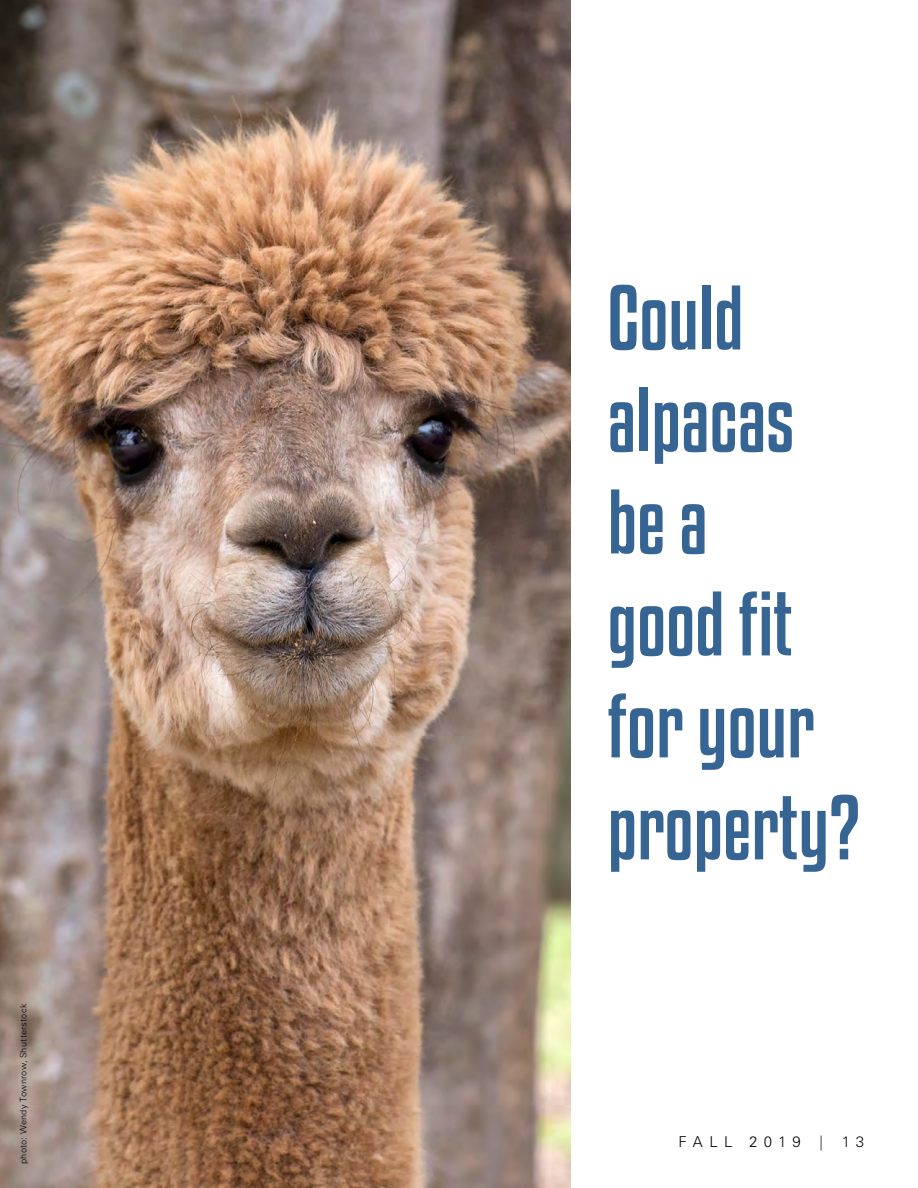
<style>
.page{position:relative;width:918px;height:1188px;background:#fff}
.page>*{position:absolute;margin:0;border:0;box-sizing:border-box;transform-origin:0 0}
.t1{font:81px/102px "Kenyan Coffee Rg";color:#366593}
.t2{font:300 15px "Zurich BT";letter-spacing:.405em;color:#000}
.photo_credit{font:300 9px "Zurich BT";letter-spacing:.03em;color:#000}
</style>
<div class="page">
<img style="left:0;top:0;width:571px;height:1188px">
<p class="photo_credit" style="left:18px;top:1164px;width:162px;rotate:-90deg">photo: Wendy Townrow, Shutterstock</p>
<h1 class="t1" style="left:608px;top:263px;width:254px">Could alpacas be a<br>good fit for your property?</h1>
<p class="t2" style="left:679px;top:1133px;width:187px">FALL 2019 | 13</p>
</div>
